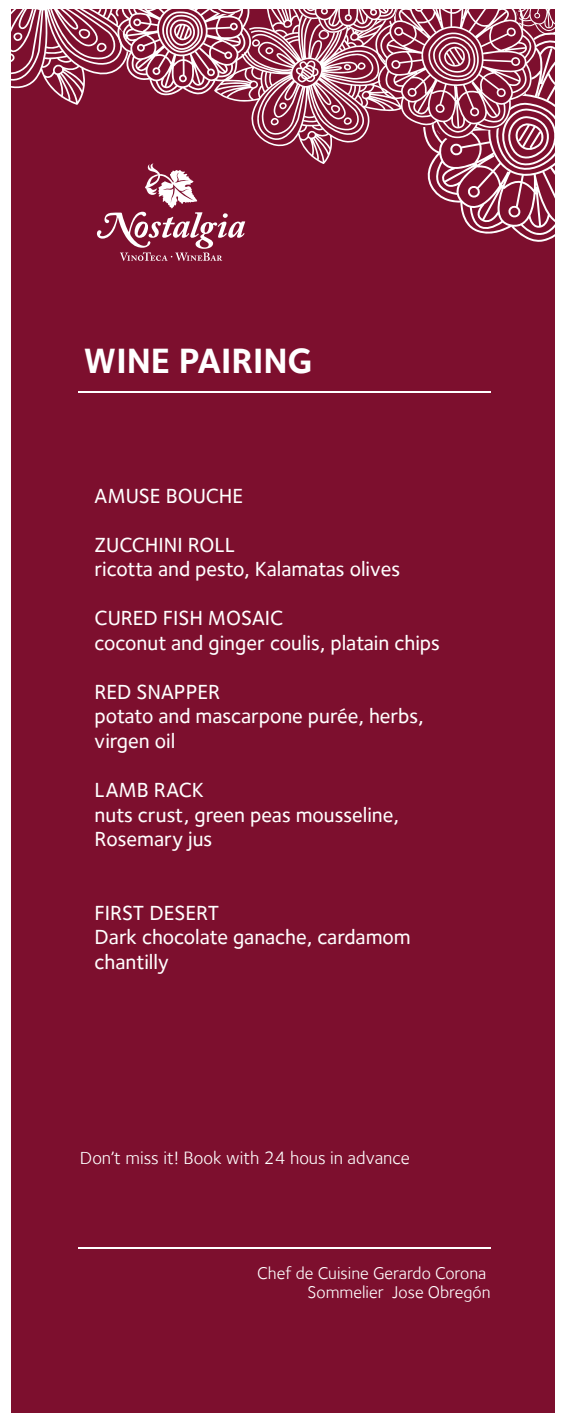
<style>
.page{position:relative;width:566px;height:1423px;background:#fff}
.page>*{position:absolute;margin:0;border:0;box-sizing:border-box;transform-origin:0 0}
.t1{font:700 36.05px "Foundry Sterling";color:#fff}
.t2{font:500 21px/24.5px "Foundry Sterling";color:#fff}
.t3{font:18.38px "Foundry Sterling";color:#fff}
.t4{font:17.5px/19.2px "Foundry Sterling";color:#fff;text-align:right}
</style>
<div class="page">
<div style="left:11px;top:10px;width:543px;height:1402px;background:#7d0f2e"></div>
<hr style="left:78px;top:391px;width:412px;height:2px;background:#fff">
<hr style="left:78px;top:1246px;width:412px;height:2px;background:#fff">
<svg style="left:11px;top:10px;width:544px;height:251px"></svg>
<h1 class="t1" style="left:83px;top:339px;width:231px">WINE PAIRING</h1>
<p class="t2" style="left:95px;top:483px;width:150px">AMUSE BOUCHE</p>
<p class="t2" style="left:95px;top:532px;width:307px">ZUCCHINI ROLL<br>ricotta and pesto, Kalamatas olives</p>
<p class="t2" style="left:95px;top:605px;width:346px">CURED FISH MOSAIC<br>coconut and ginger coulis, platain chips</p>
<p class="t2" style="left:95px;top:679px;width:330px">RED SNAPPER<br>potato and mascarpone purée, herbs, virgen oil</p>
<p class="t2" style="left:95px;top:777px;width:305px">LAMB RACK<br>nuts crust, green peas mousseline,<br>Rosemary jus</p>
<p class="t2" style="left:95px;top:900px;width:317px">FIRST DESERT<br>Dark chocolate ganache, cardamom chantilly</p>
<p class="t3" style="left:80px;top:1146px;width:331px">Don’t miss it! Book with 24 hous in advance</p>
<p class="t4" style="left:257px;top:1262px;width:234px">Chef de Cuisine Gerardo Corona<br>Sommelier Jose Obregón</p>
</div>
